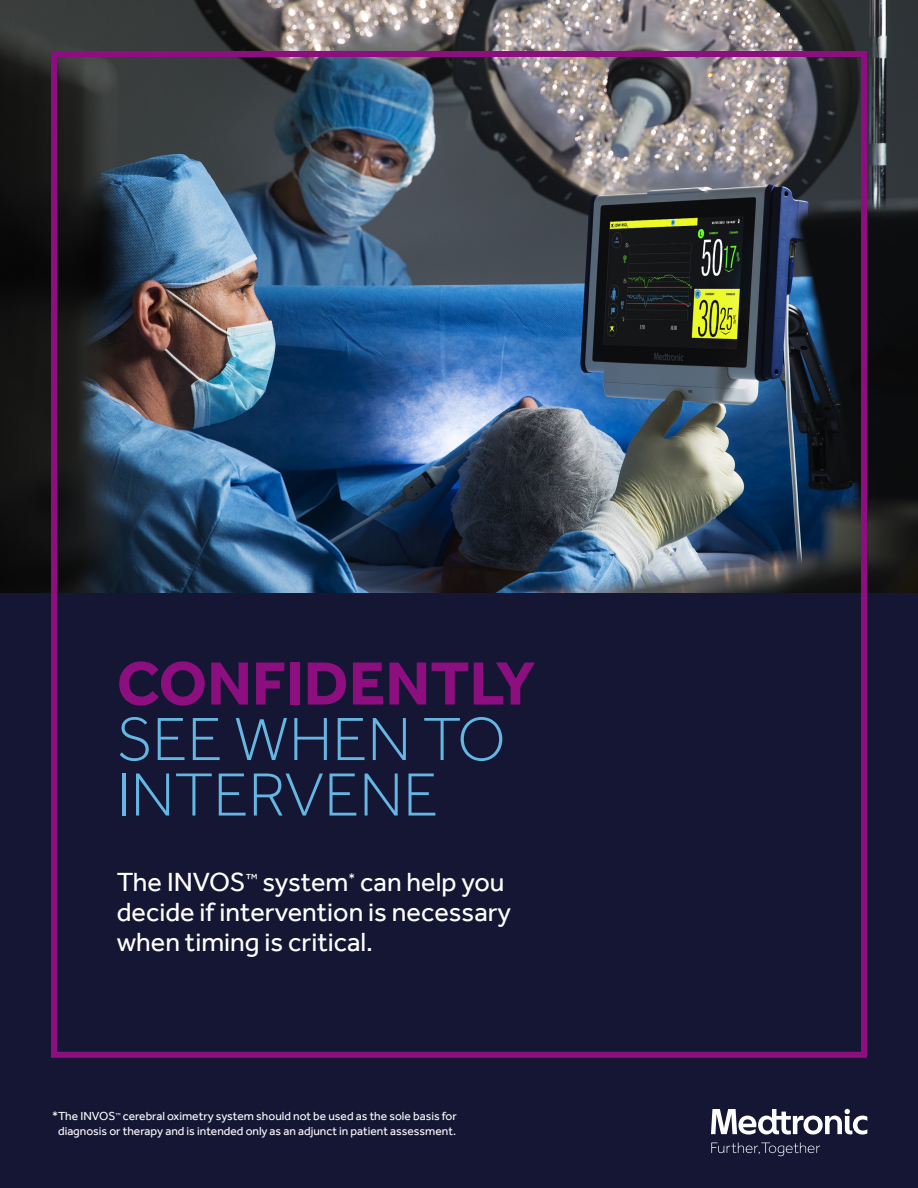
<style>
.page{position:relative;width:918px;height:1188px;background:#fff}
.page>*{position:absolute;margin:0;border:0;box-sizing:border-box;transform-origin:0 0}
.t1{font:300 63px/55.5px "Effra";color:#64b7e2}
.t2{font:700 63px "Effra";color:#8d0f7f}
.t3{font:27px/30px "Effra";color:#fff}
.t4{font:12px/14.2px "Effra";color:#fff;text-align:center}
</style>
<div class="page">
<img style="left:0;top:0;width:918px;height:593px">
<div style="left:0;top:593px;width:918px;height:595px;background:#141634"></div>
<svg style="left:711px;top:1109px;width:156px;height:47px"></svg>
<div style="left:51px;top:51px;width:816px;height:1007px;border:6px solid #8d0f7f"></div>
<h1 class="t2" style="left:117px;top:645px;width:420px">CONFIDENTLY</h1>
<h1 class="t1" style="left:117px;top:711px;width:391px">SEE WHEN TO<br>INTERVENE</h1>
<h2 class="t3" style="left:117px;top:867px;width:396px">The INVOS<sup>™</sup> system<sup>*</sup> can help you decide if intervention is necessary when timing is critical.</h2>
<p class="t4" style="left:52px;top:1109px;width:406px">*The INVOS<sup>™</sup> cerebral oximetry system should not be used as the sole basis for diagnosis or therapy and is intended only as an adjunct in patient assessment.</p>
</div>
